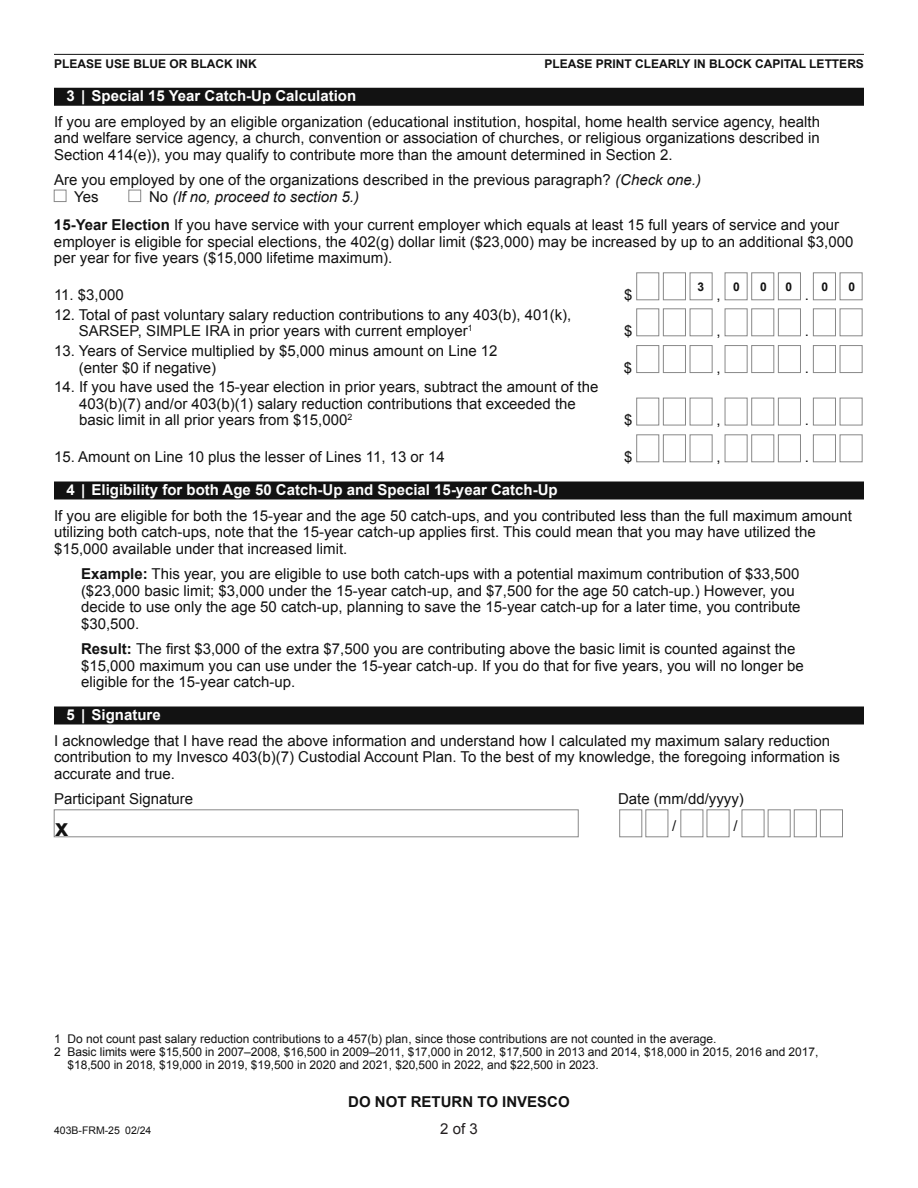
<style>
.page{position:relative;width:918px;height:1188px;background:#fff}
.page>*{position:absolute;margin:0;border:0;box-sizing:border-box;transform-origin:0 0}
.t1{font:700 24px "Arial";color:#121212}
.body_10_11{font:15px/16.5px "Arial";color:#121212}
.reversed_header{font:700 15px "Arial";color:#fff}
.body_10_11-2{font:italic 15px "Arial";color:#121212}
.body_10_11-3{font:700 15px "Arial";color:#121212}
.t2{font:15px "Arial";color:#231f20}
.box_below_copy_for_fill-in{font:15px "Arial";color:#121212}
.t3{font:12px/12.8px "Arial";letter-spacing:-.005em;color:#121212}
.t4{font:700 12px "Arial";color:#121212}
.t5{font:10.5px "Arial";color:#121212}
.s1{font-style:italic}
.s2{font-style:normal}
.s3{font-weight:700}
.s4{font-style:inherit}
</style>
<div class="page">
<hr style="left:54px;top:54px;width:810px;height:1px;background:#121212">
<div style="left:54px;top:88px;width:810px;height:18px;background:#121212"></div>
<div style="left:54px;top:482px;width:810px;height:18px;background:#121212"></div>
<div style="left:54px;top:706px;width:810px;height:18px;background:#121212"></div>
<div style="left:54px;top:190px;width:12px;height:12px;border:1px solid #888"></div>
<div style="left:129px;top:190px;width:12px;height:12px;border:1px solid #888"></div>
<div style="left:637px;top:273px;width:22px;height:27px;border:1px solid #888"></div>
<div style="left:663px;top:273px;width:23px;height:27px;border:1px solid #888"></div>
<div style="left:690px;top:273px;width:22px;height:27px;border:1px solid #888"></div>
<div style="left:725px;top:273px;width:22px;height:27px;border:1px solid #888"></div>
<div style="left:752px;top:273px;width:22px;height:27px;border:1px solid #888"></div>
<div style="left:778px;top:273px;width:23px;height:27px;border:1px solid #888"></div>
<div style="left:813px;top:273px;width:23px;height:27px;border:1px solid #888"></div>
<div style="left:840px;top:273px;width:22px;height:27px;border:1px solid #888"></div>
<div style="left:637px;top:309px;width:22px;height:27px;border:1px solid #888"></div>
<div style="left:663px;top:309px;width:23px;height:27px;border:1px solid #888"></div>
<div style="left:690px;top:309px;width:22px;height:27px;border:1px solid #888"></div>
<div style="left:725px;top:309px;width:22px;height:27px;border:1px solid #888"></div>
<div style="left:752px;top:309px;width:22px;height:27px;border:1px solid #888"></div>
<div style="left:778px;top:309px;width:23px;height:27px;border:1px solid #888"></div>
<div style="left:813px;top:309px;width:23px;height:27px;border:1px solid #888"></div>
<div style="left:840px;top:309px;width:22px;height:27px;border:1px solid #888"></div>
<div style="left:637px;top:345px;width:22px;height:28px;border:1px solid #888"></div>
<div style="left:663px;top:345px;width:23px;height:28px;border:1px solid #888"></div>
<div style="left:690px;top:345px;width:22px;height:28px;border:1px solid #888"></div>
<div style="left:725px;top:345px;width:22px;height:28px;border:1px solid #888"></div>
<div style="left:752px;top:345px;width:22px;height:28px;border:1px solid #888"></div>
<div style="left:778px;top:345px;width:23px;height:28px;border:1px solid #888"></div>
<div style="left:813px;top:345px;width:23px;height:28px;border:1px solid #888"></div>
<div style="left:840px;top:345px;width:22px;height:28px;border:1px solid #888"></div>
<div style="left:637px;top:398px;width:22px;height:27px;border:1px solid #888"></div>
<div style="left:663px;top:398px;width:23px;height:27px;border:1px solid #888"></div>
<div style="left:690px;top:398px;width:22px;height:27px;border:1px solid #888"></div>
<div style="left:725px;top:398px;width:22px;height:27px;border:1px solid #888"></div>
<div style="left:752px;top:398px;width:22px;height:27px;border:1px solid #888"></div>
<div style="left:778px;top:398px;width:23px;height:27px;border:1px solid #888"></div>
<div style="left:813px;top:398px;width:23px;height:27px;border:1px solid #888"></div>
<div style="left:840px;top:398px;width:22px;height:27px;border:1px solid #888"></div>
<div style="left:637px;top:435px;width:22px;height:27px;border:1px solid #888"></div>
<div style="left:663px;top:435px;width:23px;height:27px;border:1px solid #888"></div>
<div style="left:690px;top:435px;width:22px;height:27px;border:1px solid #888"></div>
<div style="left:725px;top:435px;width:22px;height:27px;border:1px solid #888"></div>
<div style="left:752px;top:435px;width:22px;height:27px;border:1px solid #888"></div>
<div style="left:778px;top:435px;width:23px;height:27px;border:1px solid #888"></div>
<div style="left:813px;top:435px;width:23px;height:27px;border:1px solid #888"></div>
<div style="left:840px;top:435px;width:22px;height:27px;border:1px solid #888"></div>
<div style="left:54px;top:810px;width:524px;height:27px;border:1px solid #888"></div>
<div style="left:620px;top:810px;width:22px;height:27px;border:1px solid #888"></div>
<div style="left:646px;top:810px;width:22px;height:27px;border:1px solid #888"></div>
<div style="left:681px;top:810px;width:22px;height:27px;border:1px solid #888"></div>
<div style="left:768px;top:810px;width:22px;height:27px;border:1px solid #888"></div>
<div style="left:794px;top:810px;width:23px;height:27px;border:1px solid #888"></div>
<div style="left:820px;top:810px;width:23px;height:27px;border:1px solid #888"></div>
<p class="t4" style="left:54px;top:56px;width:204px">PLEASE USE BLUE OR BLACK INK</p>
<p class="t4" style="left:544px;top:56px;width:321px">PLEASE PRINT CLEARLY IN BLOCK CAPITAL LETTERS</p>
<p class="reversed_header" style="left:67px;top:86px;width:291px">3 | Special 15 Year Catch-Up Calculation</p>
<p class="body_10_11" style="left:54px;top:113px;width:768px;text-align:justify">If you are employed by an eligible organization (educational institution, hospital, home health service agency, health and welfare service agency, a church, convention or association of churches, or religious organizations described in Section 414(e)), you may qualify to contribute more than the amount determined in Section 2.</p>
<p class="body_10_11" style="left:54px;top:172px;width:649px">Are you employed by one of the organizations described in the previous paragraph? <span class="s1">(Check one.)</span></p>
<p class="body_10_11" style="left:74px;top:188px;width:26px">Yes</p>
<p class="body_10_11-2" style="left:149px;top:187px;width:212px"><span class="s2">No</span> (If no, proceed to section 5.)</p>
<p class="body_10_11" style="left:54px;top:217px;width:801px"><span class="s3">15-Year Election</span> If you have service with your current employer which equals at least 15 full years of service and your employer is eligible for special elections, the 402(g) dollar limit ($23,000) may be increased by up to an additional $3,000 per year for five years ($15,000 lifetime maximum).</p>
<p class="body_10_11" style="left:54px;top:287px;width:71px">11. $3,000</p>
<p class="body_10_11" style="left:624px;top:287px;width:10px">$</p>
<p class="body_10_11" style="left:717px;top:287px;width:6px">,</p>
<p class="body_10_11" style="left:805px;top:287px;width:6px">.</p>
<p class="body_10_11" style="left:79px;top:306px;width:494px;text-indent:-25px">12. Total of past voluntary salary reduction contributions to any 403(b), 401(k),<br>SARSEP, SIMPLE IRA in prior years with current employer<sup>1</sup></p>
<p class="t4" style="left:698px;top:278px;width:8px">3</p>
<p class="t4" style="left:733px;top:278px;width:8px">0</p>
<p class="t4" style="left:760px;top:278px;width:8px">0</p>
<p class="t4" style="left:786px;top:278px;width:8px">0</p>
<p class="t4" style="left:822px;top:278px;width:8px">0</p>
<p class="t4" style="left:849px;top:278px;width:8px">0</p>
<p class="body_10_11" style="left:624px;top:323px;width:10px">$</p>
<p class="body_10_11" style="left:717px;top:323px;width:6px">,</p>
<p class="body_10_11" style="left:805px;top:323px;width:6px">.</p>
<p class="body_10_11" style="left:79px;top:343px;width:420px;text-indent:-25px">13. Years of Service multiplied by $5,000 minus amount on Line 12 (enter $0 if negative)</p>
<p class="body_10_11" style="left:79px;top:379px;width:521px;text-indent:-25px">14. If you have used the 15-year election in prior years, subtract the amount of the<br>403(b)(7) and/or 403(b)(1) salary reduction contributions that exceeded the basic limit in all prior years from $15,000<sup>2</sup></p>
<p class="body_10_11" style="left:624px;top:359px;width:10px">$</p>
<p class="body_10_11" style="left:717px;top:359px;width:6px">,</p>
<p class="body_10_11" style="left:805px;top:359px;width:6px">.</p>
<p class="body_10_11" style="left:624px;top:412px;width:10px">$</p>
<p class="body_10_11" style="left:717px;top:412px;width:6px">,</p>
<p class="body_10_11" style="left:805px;top:412px;width:6px">.</p>
<p class="body_10_11" style="left:54px;top:449px;width:392px">15. Amount on Line 10 plus the lesser of Lines 11, 13 or 14</p>
<p class="body_10_11" style="left:624px;top:449px;width:10px">$</p>
<p class="body_10_11" style="left:717px;top:449px;width:6px">,</p>
<p class="body_10_11" style="left:805px;top:449px;width:6px">.</p>
<p class="reversed_header" style="left:67px;top:480px;width:493px">4 | Eligibility for both Age 50 Catch-Up and Special 15-year Catch-Up</p>
<p class="body_10_11" style="left:54px;top:507px;width:799px">If you are eligible for both the 15-year and the age 50 catch-ups, and you contributed less than the full maximum amount utilizing both catch-ups, note that the 15-year catch-up applies first. This could mean that you may have utilized the $15,000 available under that increased limit.</p>
<p class="body_10_11" style="left:81px;top:566px;width:721px"><span class="s3">Example:</span> This year, you are eligible to use both catch-ups with a potential maximum contribution of $33,500 ($23,000 basic limit; $3,000 under the 15-year catch-up, and $7,500 for the age 50 catch-up.) However, you decide to use only the age 50 catch-up, planning to save the 15-year catch-up for a later time, you contribute $30,500.</p>
<p class="body_10_11" style="left:81px;top:641px;width:724px"><span class="s3">Result:</span> The first $3,000 of the extra $7,500 you are contributing above the basic limit is counted against the $15,000 maximum you can use under the 15-year catch-up. If you do that for five years, you will no longer be eligible for the 15-year catch-up.</p>
<p class="reversed_header" style="left:67px;top:705px;width:96px">5 | Signature</p>
<p class="body_10_11" style="left:54px;top:732px;width:787px">I acknowledge that I have read the above information and understand how I calculated my maximum salary reduction contribution to my Invesco 403(b)(7) Custodial Account Plan. To the best of my knowledge, the foregoing information is accurate and true.</p>
<p class="body_10_11" style="left:54px;top:791px;width:141px">Participant Signature</p>
<p class="body_10_11" style="left:618px;top:791px;width:127px">Date (mm/dd/yyyy)</p>
<p class="t1" style="left:55px;top:812px;width:15px">x</p>
<p class="box_below_copy_for_fill-in" style="left:672px;top:816px;width:6px">/</p>
<p class="box_below_copy_for_fill-in" style="left:733px;top:816px;width:6px">/</p>
<p class="t3" style="left:54px;top:1033px;width:664px">1 Do not count past salary reduction contributions to a 457(b) plan, since those contributions are not counted in the average.</p>
<p class="t3" style="left:68px;top:1046px;width:752px;text-indent:-14px">2 Basic limits were $15,500 in 2007–2008, $16,500 in 2009–2011, $17,000 in 2012, $17,500 in 2013 and 2014, $18,000 in 2015, 2016 and 2017, $18,500 in 2018, $19,000 in 2019, $19,500 in 2020 and 2021, $20,500 in 2022, and $22,500 in 2023.</p>
<p class="t5" style="left:54px;top:1123px;width:99px">403B-FRM-25 0<span class="s4">2</span>/24</p>
<p class="body_10_11-3" style="left:348px;top:1092px;width:223px">DO NOT RETURN TO INVESCO</p>
<p class="t2" style="left:440px;top:1119px;width:39px">2 of 3</p>
</div>
